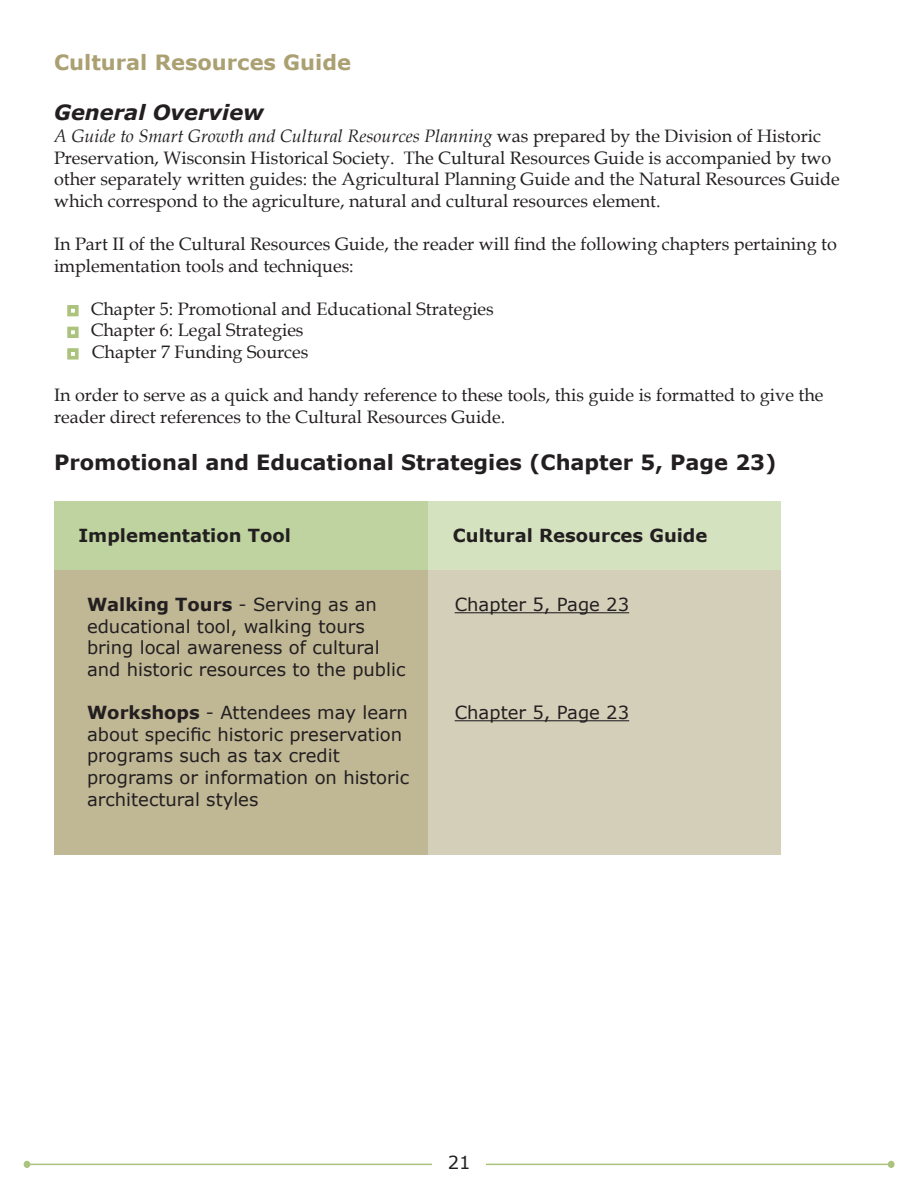
<style>
.page{position:relative;width:918px;height:1188px;background:#fff}
.page>*{position:absolute;margin:0;border:0;box-sizing:border-box;transform-origin:0 0}
.t1{font:700 21px "Verdana";color:#231f20}
.t2{font:700 21px "Verdana";color:#aba072}
.t3{font:italic 700 21px "Verdana";color:#231f20}
.t4{font:18px/21.6px "Book Antiqua";color:#231f20}
.t5{font:18px/21.6px "Verdana";color:#231f20}
.t6{font:700 18px "Verdana";color:#231f20}
.s1{font-style:italic}
.s2{font-family:"Verdana";font-weight:700;color:#abc37c}
.s3{font-weight:700}
</style>
<div class="page">
<hr style="left:29px;top:1164px;width:403px;height:1px;background:#abc37c">
<div style="left:24px;top:1161px;width:6px;height:7px;background:#abc37c;border-radius:50%"></div>
<hr style="left:486px;top:1164px;width:405px;height:1px;background:#abc37c">
<div style="left:888px;top:1161px;width:7px;height:7px;background:#abc37c;border-radius:50%"></div>
<svg style="left:67px;top:305px;width:12px;height:12px"></svg>
<svg style="left:67px;top:326px;width:12px;height:12px"></svg>
<svg style="left:67px;top:348px;width:12px;height:12px"></svg>
<div style="left:54px;top:501px;width:374px;height:69px;background:#bed39f"></div>
<div style="left:428px;top:501px;width:353px;height:69px;background:#d5e2bf"></div>
<div style="left:54px;top:570px;width:374px;height:285px;background:#c0b795"></div>
<div style="left:428px;top:570px;width:353px;height:285px;background:#d4cfb9"></div>
<hr style="left:455px;top:612px;width:174px;height:1px;background:#231f20">
<hr style="left:455px;top:720px;width:174px;height:1px;background:#231f20">
<p class="t2" style="left:54px;top:49px;width:299px">Cultural Resources Guide</p>
<p class="t3" style="left:54px;top:99px;width:211px">General Overview</p>
<p class="t4" style="left:54px;top:125px;width:787px"><span class="s1">A Guide to Smart Growth and Cultural Resources Planning</span> was prepared by the Division of Historic Preservation, Wisconsin Historical Society. The Cultural Resources Guide is accompanied by two other separately written guides: the Agricultural Planning Guide and the Natural Resources Guide which correspond to the agriculture, natural and cultural resources element.</p>
<p class="t4" style="left:54px;top:233px;width:784px">In Part II of the Cultural Resources Guide, the reader will find the following chapters pertaining to implementation tools and techniques:</p>
<p class="t4" style="left:68px;top:298px;width:428px"><span class="s2">□</span> Chapter 5: Promotional and Educational Strategies</p>
<p class="t4" style="left:68px;top:319px;width:238px"><span class="s2">□</span> Chapter 6: Legal Strategies</p>
<p class="t4" style="left:68px;top:341px;width:243px"><span class="s2">□</span> Chapter 7 Funding Sources</p>
<p class="t4" style="left:54px;top:384px;width:771px">In order to serve as a quick and handy reference to these tools, this guide is formatted to give the reader direct references to the Cultural Resources Guide.</p>
<p class="t1" style="left:54px;top:449px;width:724px">Promotional and Educational Strategies (Chapter 5, Page 23)</p>
<p class="t6" style="left:78px;top:524px;width:214px">Implementation Tool</p>
<p class="t6" style="left:453px;top:524px;width:256px">Cultural Resources Guide</p>
<p class="t5" style="left:87px;top:593px;width:320px"><span class="s3">Walking Tours</span> - Serving as an educational tool, walking tours bring local awareness of cultural and historic resources to the public</p>
<p class="t5" style="left:87px;top:701px;width:324px"><span class="s3">Workshops</span> - Attendees may learn about specific historic preservation programs such as tax credit programs or information on historic architectural styles</p>
<p class="t5" style="left:455px;top:593px;width:176px">Chapter 5, Page 23</p>
<p class="t5" style="left:455px;top:701px;width:176px">Chapter 5, Page 23</p>
<p class="t5" style="left:448px;top:1151px;width:24px">21</p>
</div>
